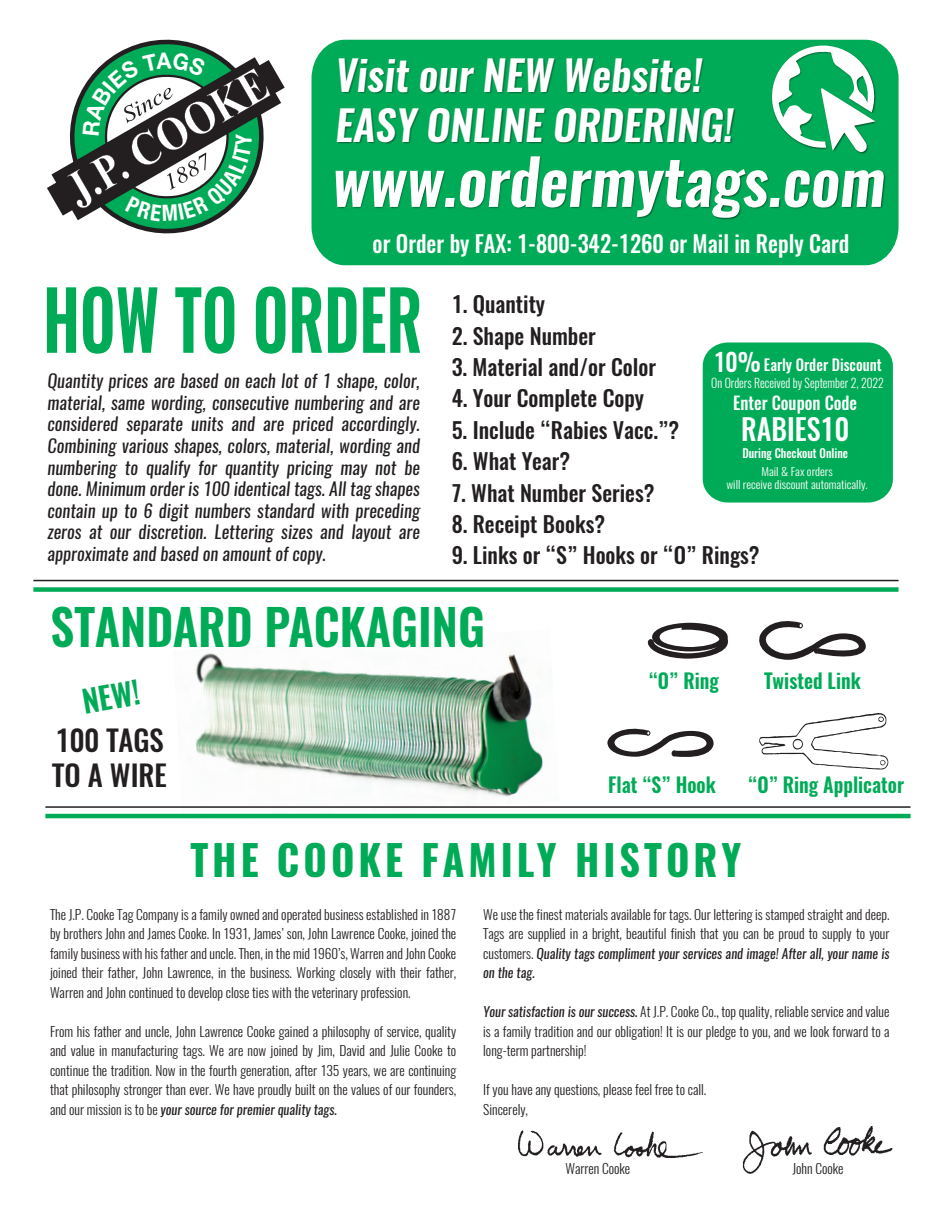
<style>
.page{position:relative;width:945px;height:1215px;background:#fff}
.page>*{position:absolute;margin:0;border:0;box-sizing:border-box;transform-origin:0 0}
.t1{font:600 80.85px "Oswald";color:#00ab57;scale:.76 1}
.t2{font:italic 600 62.4px "Oswald";color:#fff}
.t3{font:600 49.35px "Oswald";color:#00ab57;scale:.96 1}
.t4{font:700 41.85px "Oswald";letter-spacing:.1em;color:#00ab57;scale:.96 1}
.t5{font:italic 600 41.4px/49.8px "Oswald";color:#fff}
.t6{font:600 30.9px "Oswald";color:#00ab57;scale:.96 1}
.t7{font:500 29.25px "Oswald";color:#fff;scale:.96 1}
.t8{font:500 28.95px/35.4px "Oswald";color:#231f20}
.t9{font:500 23.25px "Oswald";color:#fff;scale:.96 1}
.t10{font:500 22.05px "Oswald";color:#231f20}
.t11{font:600 20.4px "Oswald";color:#00ab57;scale:.96 1}
.t12{font:italic 18px/21.6px "Oswald";letter-spacing:.005em;color:#231f20;text-align:justify}
.t13{font:500 17.7px "Oswald";color:#fff;scale:.96 1}
.t14{font:500 15.45px "Oswald";color:#fff;scale:.96 1}
.t15{font:300 13.5px/19.5px "Oswald";color:#231f20;text-align:justify}
.t16{font:300 12.6px "Oswald";color:#fff;scale:.94 1}
.t17{font:500 12px "Oswald";color:#fff;scale:.96 1}
.t18{font:300 11.1px/13.4px "Oswald";color:#fff;text-align:center;scale:1.07 1}
.s1{font-size:24.75px}
.s2{font-weight:400;font-style:italic}
</style>
<div class="page">
<img style="left:173px;top:653px;width:386px;height:166px">
<img style="left:742px;top:1127px;width:151px;height:47px">
<img style="left:518px;top:1130px;width:184px;height:27px">
<svg style="left:647px;top:622px;width:81px;height:37px"></svg>
<svg style="left:759px;top:621px;width:107px;height:39px"></svg>
<svg style="left:607px;top:728px;width:107px;height:29px"></svg>
<svg style="left:759px;top:713px;width:129px;height:57px"></svg>
<div style="left:703px;top:343px;width:190px;height:160px;background:#00ab57;border-radius:24px"></div>
<hr style="left:33px;top:580px;width:866px;height:1px;background:#231f20">
<div style="left:33px;top:587px;width:866px;height:5px;background:#00ab57"></div>
<div style="left:312px;top:40px;width:587px;height:225px;background:#00ab57"></div>
<img style="left:329px;top:148px;width:561px;height:85px">
<img style="left:333px;top:53px;width:406px;height:108px">
<div style="left:770px;top:43px;width:110px;height:114px;background:#00ab57"></div>
<svg style="left:772px;top:46px;width:103px;height:106px"></svg>
<hr style="left:45px;top:806px;width:866px;height:2px;background:#231f20">
<hr style="left:45px;top:814px;width:866px;height:4px;background:#00ab57">
<svg style="left:119px;top:39px;width:95px;height:195px"></svg>
<svg style="left:47px;top:52px;width:238px;height:169px"></svg>
<h3 class="t5" style="left:335px;top:52px;width:400px">Visit our NEW Website!<br>EASY ONLINE ORDERING!</h3>
<h2 class="t2" style="left:332px;top:138px;width:555px">www.ordermytags.com</h2>
<h3 class="t9" style="left:373px;top:228px;width:498px">or Order by FAX: 1-800-342-1260 or Mail in Reply Card</h3>
<h1 class="t1" style="left:43px;top:264px;width:501px">HOW TO ORDER</h1>
<h3 class="t10" style="left:452px;top:289px;width:95px">1. Quantity</h3>
<h3 class="t10" style="left:452px;top:320px;width:146px">2. Shape Number</h3>
<h3 class="t10" style="left:452px;top:352px;width:206px">3. Material and/or Color</h3>
<h3 class="t10" style="left:452px;top:383px;width:194px">4. Your Complete Copy</h3>
<h3 class="t10" style="left:452px;top:414px;width:229px">5. Include “Rabies Vacc.”?</h3>
<h3 class="t10" style="left:452px;top:446px;width:120px">6. What Year?</h3>
<h3 class="t10" style="left:452px;top:477px;width:204px">7. What Number Series?</h3>
<h3 class="t10" style="left:452px;top:509px;width:155px">8. Receipt Books?</h3>
<h3 class="t10" style="left:452px;top:540px;width:309px">9. Links or “S” Hooks or “O” Rings?</h3>
<p class="t14" style="left:714px;top:354px;width:177px"><span class="s1">10%</span> Early Order Discount</p>
<p class="t16" style="left:711px;top:375px;width:185px">On Orders Received by September 2, 2022</p>
<h3 class="t13" style="left:733px;top:390px;width:131px">Enter Coupon Code</h3>
<h3 class="t7" style="left:741px;top:409px;width:114px">RABIES10</h3>
<p class="t17" style="left:742px;top:445px;width:112px">During Checkout Online</p>
<p class="t18" style="left:726px;top:465px;width:134px">Mail &amp; Fax orders<br>will receive discount automatically.</p>
<p class="t12" style="left:47px;top:370px;width:374px">Quantity prices are based on each lot of 1 shape, color, material, same wording, consecutive numbering and are considered separate units and are priced accordingly.<br>Combining various shapes, colors, material, wording and numbering to qualify for quantity pricing may not be done. Minimum order is 100 identical tags. All tag shapes contain up to 6 digit numbers standard with preceding zeros at our discretion. Lettering sizes and layout are approximate and based on amount of copy.</p>
<h3 class="t3" style="left:51px;top:592px;width:454px">STANDARD PACKAGING</h3>
<h3 class="t6" style="left:79px;top:680px;width:61px;rotate:-10deg">NEW!</h3>
<h3 class="t8" style="left:52px;top:723px;width:116px">100 TAGS<br>TO A WIRE</h3>
<h3 class="t11" style="left:649px;top:667px;width:75px">“O” Ring</h3>
<h3 class="t11" style="left:764px;top:667px;width:102px">Twisted Link</h3>
<h3 class="t11" style="left:608px;top:770px;width:114px">Flat “S” Hook</h3>
<h3 class="t11" style="left:748px;top:770px;width:164px">“O” Ring Applicator</h3>
<h3 class="t4" style="left:190px;top:831px;width:575px">THE COOKE FAMILY HISTORY</h3>
<p class="t15" style="left:50px;top:905px;width:408px">The J.P. Cooke Tag Company is a family owned and operated business established in 1887 by brothers John and James Cooke. In 1931, James’ son, John Lawrence Cooke, joined the family business with his father and uncle. Then, in the mid 1960’s, Warren and John Cooke joined their father, John Lawrence, in the business. Working closely with their father, Warren and John continued to develop close ties with the veterinary profession.</p>
<p class="t15" style="left:50px;top:1022px;width:408px">From his father and uncle, John Lawrence Cooke gained a philosophy of service, quality and value in manufacturing tags. We are now joined by Jim, David and Julie Cooke to continue the tradition. Now in the fourth generation, after 135 years, we are continuing that philosophy stronger than ever. We have proudly built on the values of our founders, and our mission is to be <span class="s2">your source for premier quality tags.</span></p>
<p class="t15" style="left:483px;top:905px;width:408px">We use the finest materials available for tags. Our lettering is stamped straight and deep.<br>Tags are supplied in a bright, beautiful finish that you can be proud to supply to your customers. <span class="s2">Quality tags compliment your services and image! After all, your name is on the tag.</span></p>
<p class="t15" style="left:483px;top:1002px;width:408px"><span class="s2">Your satisfaction is our success.</span> At J.P. Cooke Co., top quality, reliable service and value is a family tradition and our obligation! It is our pledge to you, and we look forward to a long-term partnership!</p>
<p class="t15" style="left:483px;top:1080px;width:225px">If you have any questions, please feel free to call.<br>Sincerely,</p>
<p class="t15" style="left:565px;top:1159px;width:66px">Warren Cooke</p>
<p class="t15" style="left:792px;top:1159px;width:53px">John Cooke</p>
</div>
